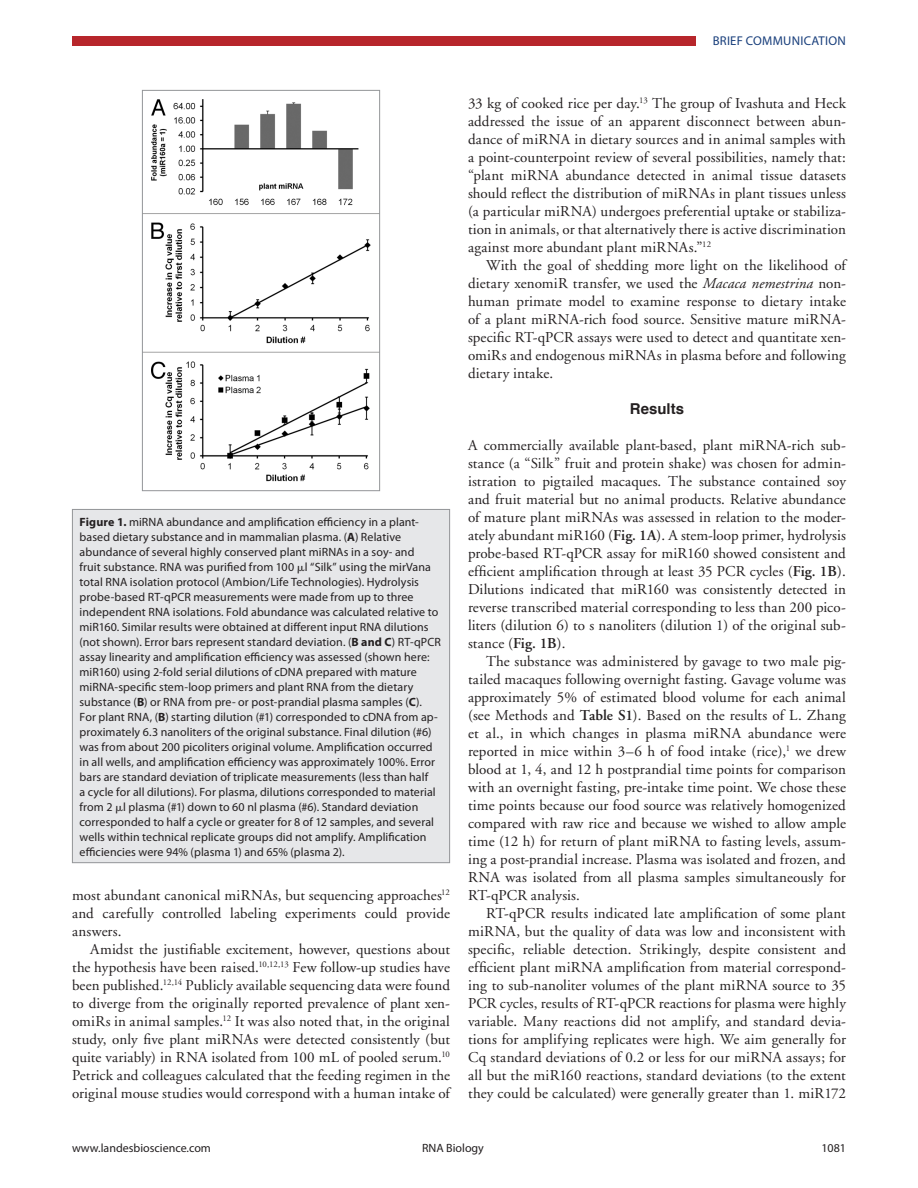
<style>
.page{position:relative;width:918px;height:1188px;background:#fff}
.page>*{position:absolute;margin:0;border:0;box-sizing:border-box;transform-origin:0 0}
.t1{font:15px/18px "Adobe Garamond";letter-spacing:.01em;color:#231f20;text-align:justify}
.t2{font:700 15px "Helvetica";color:#231f20}
.t3{font:12.75px "Myriad Pro";letter-spacing:.02em;color:#193f7c}
.t4{font:12px/15px "Myriad Pro";letter-spacing:.005em;color:#231f20}
.s1{font-weight:700}
.s2{font-family:"Universal Std Greekw Math Pi"}
.s3{font-style:italic}
.s4{font-weight:600}
</style>
<div class="page">
<div style="left:72px;top:36px;width:624px;height:10px;background:#b7262b"></div>
<img style="left:144px;top:99px;width:234px;height:383px">
<div style="left:142px;top:90px;width:238px;height:401px;border:1px solid #939598"></div>
<div style="left:72px;top:509px;width:378px;height:354px;background:#e6e7e9"></div>
<div style="left:72px;top:509px;width:378px;height:354px;border:1px solid #939598"></div>
<p class="t3" style="left:713px;top:33px;width:133px">Brief Communication</p>
<p class="t4" style="left:80px;top:514px;width:363px"><span class="s1">Figure 1.</span> miRNA abundance and amplification efficiency in a plant&shy;based dietary substance and in mammalian plasma. (<span class="s1">A</span>) Relative abundance of several highly conserved plant miRNAs in a soy- and<br>fruit substance. RNA was purified from 100 <span class="s2">μ</span>l “Silk” using the mirVana total RNA isolation protocol (Ambion/Life Technologies). Hydrolysis probe-based RT-qPCR measurements were made from up to three independent RNA isolations. Fold abundance was calculated relative to miR160. Similar results were obtained at different input RNA dilutions (not shown). Error bars represent standard deviation. (<span class="s1">B and C</span>) RT-qPCR assay linearity and amplification efficiency was assessed (shown here: miR160) using 2-fold serial dilutions of cDNA prepared with mature miRNA-specific stem-loop primers and plant RNA from the dietary substance (<span class="s1">B</span>) or RNA from pre- or post-prandial plasma samples (<span class="s1">C</span>).<br>For plant RNA, (<span class="s1">B</span>) starting dilution (#1) corresponded to cDNA from ap&shy;proximately 6.3 nanoliters of the original substance. Final dilution (#6) was from about 200 picoliters original volume. Amplification occurred in all wells, and amplification efficiency was approximately 100%. Error bars are standard deviation of triplicate measurements (less than half<br>a cycle for all dilutions). For plasma, dilutions corresponded to material from 2 <span class="s2">μ</span>l plasma (#1) down to 60 nl plasma (#6). Standard deviation corresponded to half a cycle or greater for 8 of 12 samples, and several wells within technical replicate groups did not amplify. Amplification efficiencies were 94% (plasma 1) and 65% (plasma 2).</p>
<p class="t1" style="left:72px;top:887px;width:379px">most abundant canonical miRNAs, but sequencing approaches<sup>12 </sup>and carefully controlled labeling experiments could provide answers.</p>
<p class="t1" style="left:72px;top:941px;width:379px;text-indent:18px">Amidst the justifiable excitement, however, questions about the hypothesis have been raised.<sup>10,12,13</sup> Few follow-up studies have been published.<sup>12,14</sup> Publicly available sequencing data were found to diverge from the originally reported prevalence of plant xen&shy;omiRs in animal samples.<sup>12</sup> It was also noted that, in the original study, only five plant miRNAs were detected consistently (but quite variably) in RNA isolated from 100 mL of pooled serum.<sup>10<br></sup>Petrick and colleagues calculated that the feeding regimen in the original mouse studies would correspond with a human intake of</p>
<p class="t1" style="left:468px;top:95px;width:380px">33 kg of cooked rice per day.<sup>13</sup> The group of Ivashuta and Heck addressed the issue of an apparent disconnect between abun&shy;dance of miRNA in dietary sources and in animal samples with a point-counterpoint review of several possibilities, namely that: “plant miRNA abundance detected in animal tissue datasets should reflect the distribution of miRNAs in plant tissues unless (a particular miRNA) undergoes preferential uptake or stabiliza&shy;tion in animals, or that alternatively there is active discrimination against more abundant plant miRNAs.”<sup>12</sup></p>
<p class="t1" style="left:468px;top:257px;width:380px;text-indent:18px">With the goal of shedding more light on the likelihood of dietary xenomiR transfer, we used the <span class="s3">Macaca nemestrina</span> non&shy;human primate model to examine response to dietary intake of a plant miRNA-rich food source. Sensitive mature miRNA&shy;specific RT-qPCR assays were used to detect and quantitate xen&shy;omiRs and endogenous miRNAs in plasma before and following dietary intake.</p>
<p class="t2" style="left:630px;top:398px;width:56px">Results</p>
<p class="t1" style="left:468px;top:437px;width:379px">A commercially available plant-based, plant miRNA-rich sub&shy;stance (a “Silk” fruit and protein shake) was chosen for admin&shy;istration to pigtailed macaques. The substance contained soy and fruit material but no animal products. Relative abundance of mature plant miRNAs was assessed in relation to the moder&shy;ately abundant miR160 (<span class="s4">Fig. 1A</span>). A stem-loop primer, hydrolysis probe-based RT-qPCR assay for miR160 showed consistent and efficient amplification through at least 35 PCR cycles (<span class="s4">Fig. 1B</span>).<br>Dilutions indicated that miR160 was consistently detected in reverse transcribed material corresponding to less than 200 pico&shy;liters (dilution 6) to s nanoliters (dilution 1) of the original sub&shy;stance (<span class="s4">Fig. 1B</span>).</p>
<p class="t1" style="left:468px;top:653px;width:380px;text-indent:18px">The substance was administered by gavage to two male pig&shy;tailed macaques following overnight fasting. Gavage volume was approximately 5% of estimated blood volume for each animal (see Methods and <span class="s4">Table S1</span>). Based on the results of L. Zhang et al., in which changes in plasma miRNA abundance were reported in mice within 3–6 h of food intake (rice),<sup>1</sup> we drew blood at 1, 4, and 12 h postprandial time points for comparison with an overnight fasting, pre-intake time point. We chose these time points because our food source was relatively homogenized compared with raw rice and because we wished to allow ample time (12 h) for return of plant miRNA to fasting levels, assum&shy;ing a post-prandial increase. Plasma was isolated and frozen, and RNA was isolated from all plasma samples simultaneously for RT-qPCR analysis.</p>
<p class="t1" style="left:468px;top:905px;width:380px;text-indent:18px">RT-qPCR results indicated late amplification of some plant miRNA, but the quality of data was low and inconsistent with specific, reliable detection. Strikingly, despite consistent and efficient plant miRNA amplification from material correspond&shy;ing to sub-nanoliter volumes of the plant miRNA source to 35<br>PCR cycles, results of RT-qPCR reactions for plasma were highly variable. Many reactions did not amplify, and standard devia&shy;tions for amplifying replicates were high. We aim generally for Cq standard deviations of 0.2 or less for our miRNA assays; for all but the miR160 reactions, standard deviations (to the extent they could be calculated) were generally greater than 1. miR172</p>
<p class="t4" style="left:72px;top:1140px;width:140px">www.landesbioscience.com</p>
<p class="t4" style="left:422px;top:1140px;width:63px">RNA Biology</p>
<p class="t4" style="left:821px;top:1140px;width:26px">1081</p>
</div>
